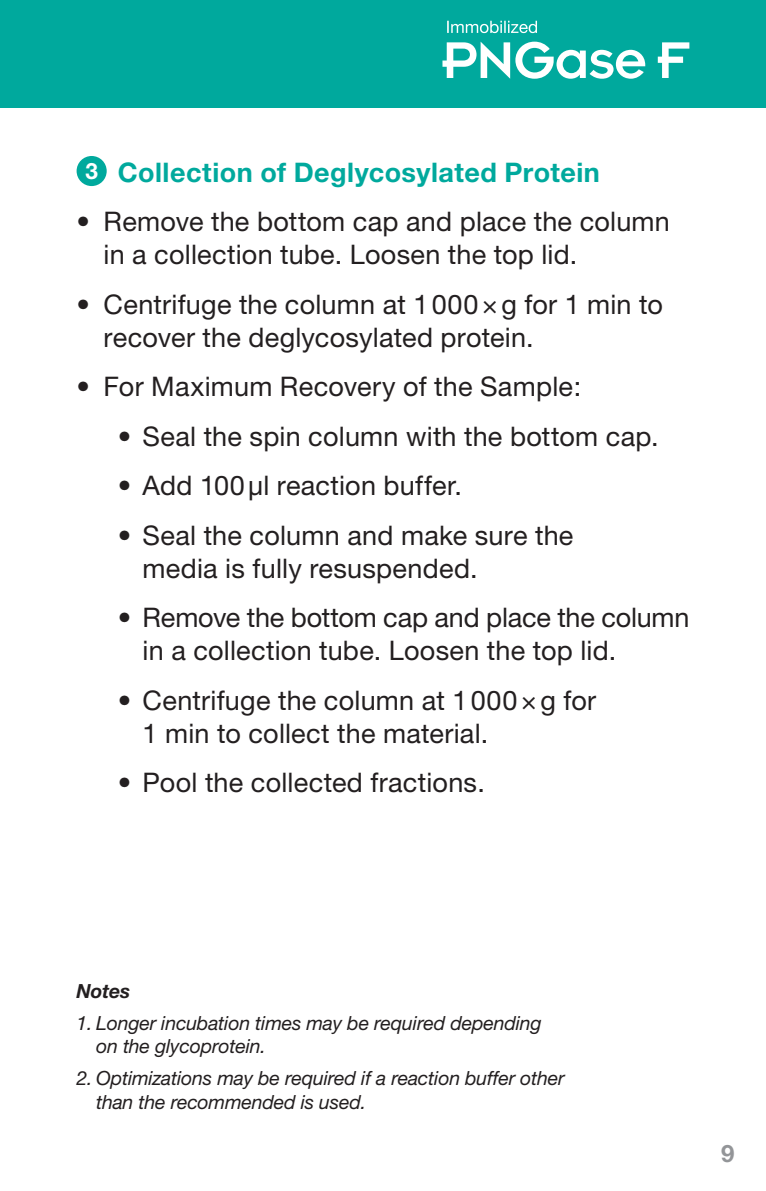
<style>
.page{position:relative;width:766px;height:1191px;background:#fff}
.page>*{position:absolute;margin:0;border:0;box-sizing:border-box;transform-origin:0 0}
.ol_ul{font:27px/33px "Helvetica Neue";letter-spacing:.01em;color:#231f20}
.ul{font:27px/33px "Helvetica Neue";letter-spacing:.01em;color:#231f20}
.ol{font:700 27px "Helvetica Neue";letter-spacing:.015em;color:#00a99d}
.t1{font:700 24px "Helvetica Neue";color:#939598}
.t2{font:700 22.5px "Helvetica Neue";color:#fff}
.note_ul{font:italic 19.5px/23.4px "Helvetica Neue";letter-spacing:-.01em;color:#231f20}
.note{font:italic 700 19.5px "Helvetica Neue";letter-spacing:-.01em;color:#231f20}
</style>
<div class="page">
<div style="left:0;top:0;width:765px;height:108px;background:#00a99d"></div>
<div style="left:77px;top:156px;width:30px;height:30px;background:#00a99d;border-radius:50%"></div>
<svg style="left:442px;top:42px;width:203px;height:37px"></svg>
<svg style="left:657px;top:42px;width:32px;height:36px"></svg>
<svg style="left:447px;top:21px;width:90px;height:12px"></svg>
<p class="t2" style="left:85px;top:157px;width:14px">3</p>
<p class="ol" style="left:118px;top:155px;width:483px">Collection of Deglycosylated Protein</p>
<p class="ul" style="left:104px;top:205px;width:567px;text-indent:-27px">• Remove the bottom cap and place the column in a collection tube. Loosen the top lid.</p>
<p class="ul" style="left:104px;top:287px;width:560px;text-indent:-27px">• Centrifuge the column at 1000×g for 1 min to recover the deglycosylated protein.</p>
<p class="ul" style="left:77px;top:370px;width:506px">• For Maximum Recovery of the Sample:</p>
<p class="ol_ul" style="left:118px;top:419px;width:542px">• Seal the spin column with the bottom cap.</p>
<p class="ol_ul" style="left:118px;top:469px;width:345px">• Add 100μl reaction buffer.</p>
<p class="ol_ul" style="left:143px;top:518px;width:432px;text-indent:-25px">• Seal the column and make sure the media is fully resuspended.</p>
<p class="ol_ul" style="left:143px;top:601px;width:548px;text-indent:-25px">• Remove the bottom cap and place the column in a collection tube. Loosen the top lid.</p>
<p class="ol_ul" style="left:143px;top:683px;width:455px;text-indent:-25px">• Centrifuge the column at 1000×g for<br>1 min to collect the material.</p>
<p class="ol_ul" style="left:118px;top:766px;width:368px">• Pool the collected fractions.</p>
<p class="note" style="left:77px;top:979px;width:55px">Notes</p>
<p class="note_ul" style="left:96px;top:1011px;width:447px;text-indent:-19px">1. Longer incubation times may be required depending on the glycoprotein.</p>
<p class="note_ul" style="left:96px;top:1066px;width:470px;text-indent:-19px">2. Optimizations may be required if a reaction buffer other than the recommended is used.</p>
<p class="t1" style="left:720px;top:1138px;width:15px">9</p>
</div>
